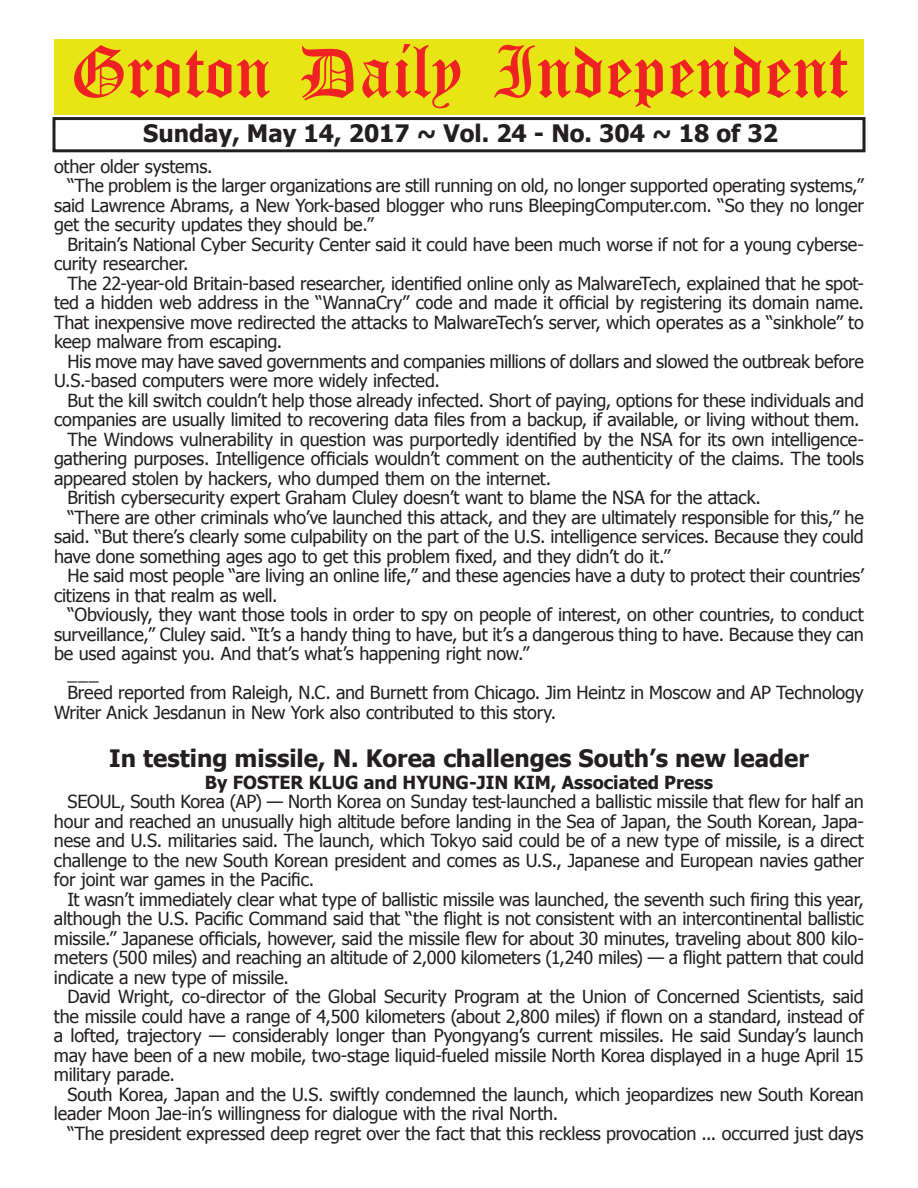
<style>
.page{position:relative;width:918px;height:1188px;background:#fff}
.page>*{position:absolute;margin:0;border:0;box-sizing:border-box;transform-origin:0 0}
.t1{font:54px "Old English Five";color:#ee2123}
.t2{font:700 24px "Tahoma";color:#231f20}
.t3{font:18px/19.5px "Tahoma";letter-spacing:-.015em;color:#231f20;text-align:justify}
.t4{font:700 18px "Tahoma";color:#231f20}
</style>
<div class="page">
<div style="left:52px;top:117px;width:814px;height:35px;border:3px solid #231f20"></div>
<div style="left:54px;top:40px;width:810px;height:75px;background:#e7e515"></div>
<h1 class="t1" style="left:70px;top:47px;width:779px">Groton Daily Independent</h1>
<h2 class="t2" style="left:143px;top:116px;width:636px">Sunday, May 14, 2017 ~ Vol. 24 - No. 304 ~ 18 of 32</h2>
<p class="t3" style="left:54px;top:156px;width:160px">other older systems.</p>
<p class="t3" style="left:68px;top:175px;width:798px">“The problem is the larger organizations are still running on old, no longer supported operating systems,”</p>
<p class="t3" style="left:54px;top:195px;width:811px">said Lawrence Abrams, a New York-based blogger who runs BleepingComputer.com. “So they no longer</p>
<p class="t3" style="left:54px;top:214px;width:321px">get the security updates they should be.”</p>
<p class="t3" style="left:68px;top:234px;width:798px">Britain’s National Cyber Security Center said it could have been much worse if not for a young cyberse-</p>
<p class="t3" style="left:54px;top:253px;width:136px">curity researcher.</p>
<p class="t3" style="left:68px;top:273px;width:798px">The 22-year-old Britain-based researcher, identified online only as MalwareTech, explained that he spot-</p>
<p class="t3" style="left:54px;top:292px;width:811px">ted a hidden web address in the “WannaCry” code and made it official by registering its domain name.</p>
<p class="t3" style="left:54px;top:312px;width:811px">That inexpensive move redirected the attacks to MalwareTech’s server, which operates as a “sinkhole” to</p>
<p class="t3" style="left:54px;top:331px;width:230px">keep malware from escaping.</p>
<p class="t3" style="left:68px;top:351px;width:798px">His move may have saved governments and companies millions of dollars and slowed the outbreak before</p>
<p class="t3" style="left:54px;top:370px;width:387px">U.S.-based computers were more widely infected.</p>
<p class="t3" style="left:68px;top:390px;width:798px">But the kill switch couldn’t help those already infected. Short of paying, options for these individuals and</p>
<p class="t3" style="left:54px;top:409px;width:807px">companies are usually limited to recovering data files from a backup, if available, or living without them.</p>
<p class="t3" style="left:68px;top:429px;width:798px">The Windows vulnerability in question was purportedly identified by the NSA for its own intelligence-</p>
<p class="t3" style="left:54px;top:448px;width:811px">gathering purposes. Intelligence officials wouldn’t comment on the authenticity of the claims. The tools</p>
<p class="t3" style="left:54px;top:468px;width:499px">appeared stolen by hackers, who dumped them on the internet.</p>
<p class="t3" style="left:68px;top:487px;width:695px">British cybersecurity expert Graham Cluley doesn’t want to blame the NSA for the attack.</p>
<p class="t3" style="left:68px;top:507px;width:798px">“There are other criminals who’ve launched this attack, and they are ultimately responsible for this,” he</p>
<p class="t3" style="left:54px;top:526px;width:811px">said. “But there’s clearly some culpability on the part of the U.S. intelligence services. Because they could</p>
<p class="t3" style="left:54px;top:546px;width:618px">have done something ages ago to get this problem fixed, and they didn’t do it.”</p>
<p class="t3" style="left:68px;top:565px;width:798px">He said most people “are living an online life,” and these agencies have a duty to protect their countries’</p>
<p class="t3" style="left:54px;top:585px;width:225px">citizens in that realm as well.</p>
<p class="t3" style="left:68px;top:604px;width:798px">“Obviously, they want those tools in order to spy on people of interest, on other countries, to conduct</p>
<p class="t3" style="left:54px;top:624px;width:811px">surveillance,” Cluley said. “It’s a handy thing to have, but it’s a dangerous thing to have. Because they can</p>
<p class="t3" style="left:54px;top:643px;width:477px">be used against you. And that’s what’s happening right now.”</p>
<p class="t3" style="left:68px;top:663px;width:33px">___</p>
<p class="t3" style="left:68px;top:682px;width:798px">Breed reported from Raleigh, N.C. and Burnett from Chicago. Jim Heintz in Moscow and AP Technology</p>
<p class="t3" style="left:54px;top:702px;width:504px">Writer Anick Jesdanun in New York also contributed to this story.</p>
<h2 class="t2" style="left:109px;top:742px;width:701px">In testing missile, N. Korea challenges South’s new leader</h2>
<p class="t4" style="left:205px;top:770px;width:510px">By FOSTER KLUG and HYUNG-JIN KIM, Associated Press</p>
<p class="t3" style="left:54px;top:791px;width:812px;text-indent:13px">SEOUL, South Korea (AP) — North Korea on Sunday test-launched a ballistic missile that flew for half an hour and reached an unusually high altitude before landing in the Sea of Japan, the South Korean, Japa&shy;nese and U.S. militaries said. The launch, which Tokyo said could be of a new type of missile, is a direct challenge to the new South Korean president and comes as U.S., Japanese and European navies gather for joint war games in the Pacific.</p>
<p class="t3" style="left:54px;top:889px;width:812px;text-indent:14px">It wasn’t immediately clear what type of ballistic missile was launched, the seventh such firing this year, although the U.S. Pacific Command said that “the flight is not consistent with an intercontinental ballistic missile.” Japanese officials, however, said the missile flew for about 30 minutes, traveling about 800 kilo&shy;meters (500 miles) and reaching an altitude of 2,000 kilometers (1,240 miles) — a flight pattern that could indicate a new type of missile.</p>
<p class="t3" style="left:54px;top:986px;width:811px;text-indent:14px">David Wright, co-director of the Global Security Program at the Union of Concerned Scientists, said the missile could have a range of 4,500 kilometers (about 2,800 miles) if flown on a standard, instead of a lofted, trajectory — considerably longer than Pyongyang’s current missiles. He said Sunday’s launch may have been of a new mobile, two-stage liquid-fueled missile North Korea displayed in a huge April 15 military parade.</p>
<p class="t3" style="left:54px;top:1084px;width:811px;text-indent:14px">South Korea, Japan and the U.S. swiftly condemned the launch, which jeopardizes new South Korean leader Moon Jae-in’s willingness for dialogue with the rival North.</p>
<p class="t3" style="left:67px;top:1123px;width:798px">“The president expressed deep regret over the fact that this reckless provocation ... occurred just days</p>
</div>
